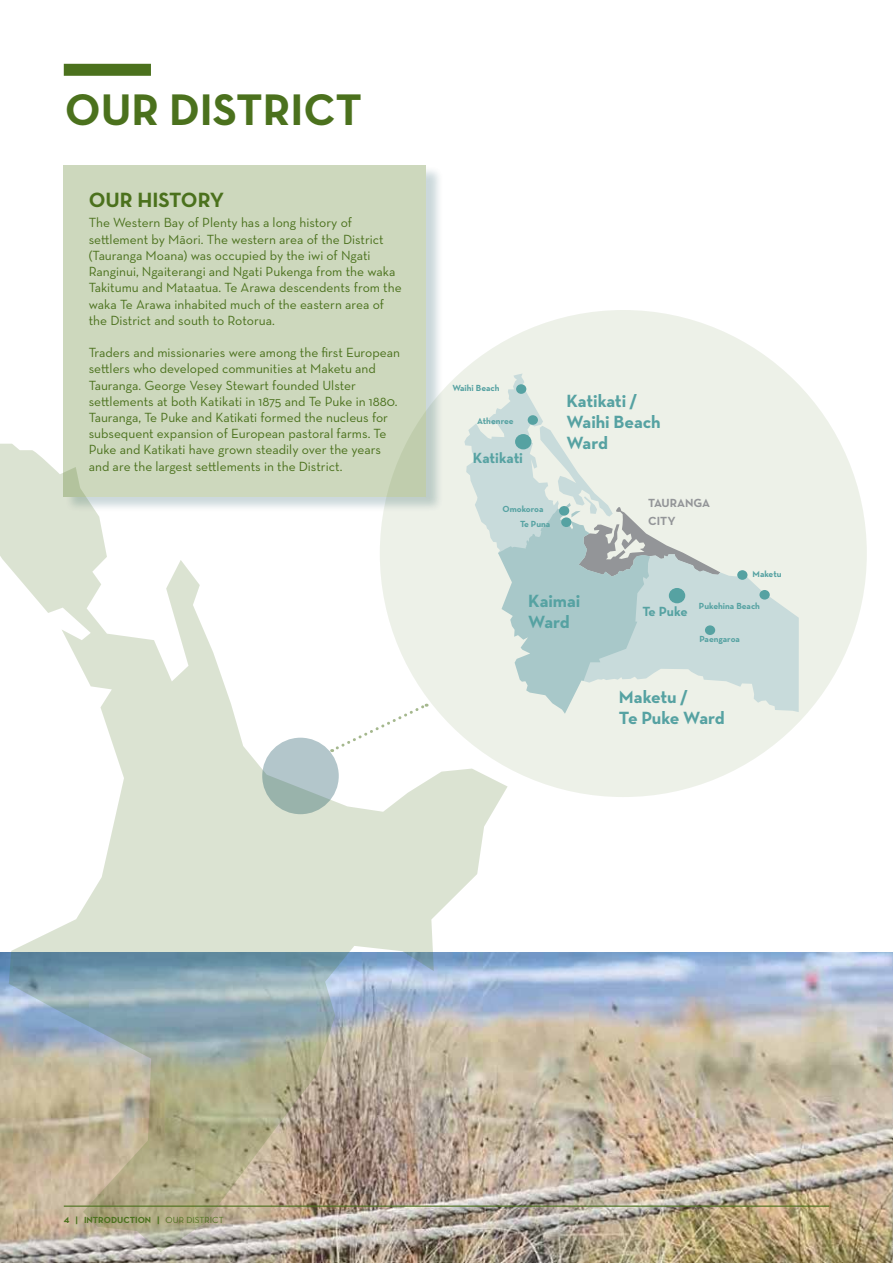
<style>
.page{position:relative;width:893px;height:1263px;background:#fff}
.page>*{position:absolute;margin:0;border:0;box-sizing:border-box;transform-origin:0 0}
.t1{font:700 45px "Neutraface Text";color:#4b711d}
.t2{font:700 21px "Neutraface Text";color:#4b711d}
.t3{font:700 18px/21px "Neutraface Text";letter-spacing:-.01em;color:#56a2a2}
.t4{font:700 15px "Neutraface Text";letter-spacing:-.005em;color:#56a2a2}
.t5{font:13.5px/16.2px "Neutraface Text";color:#4b711d}
.t6{font:700 13.5px "Neutraface Text";letter-spacing:-.015em;color:#56a2a2}
.t7{font:700 12px "Neutraface Text";color:#939598}
.t8{font:700 9px "Neutraface Text";color:#56a2a2}
.t9{font:700 9px "Neutraface Text";color:#4b711d}
.s1{font-weight:400}
</style>
<div class="page">
<img style="left:0;top:953px;width:893px;height:310px">
<div style="left:64px;top:64px;width:87px;height:12px;background:#4b711d"></div>
<hr style="left:64px;top:1205px;width:765px;height:2px;background:#4b711d">
<div style="left:65px;top:165px;width:379px;height:348px;background:#004251;opacity:.28"></div>
<div style="left:63px;top:165px;width:363px;height:331px;background:#cdd8bd"></div>
<div style="left:380px;top:310px;width:487px;height:487px;background:#edf1e8;border-radius:50%"></div>
<svg style="left:0;top:392px;width:508px;height:860px"></svg>
<svg style="left:262px;top:738px;width:77px;height:76px;background:#abc0c1"></svg>
<svg style="left:332px;top:702px;width:95px;height:50px"></svg>
<svg style="left:464px;top:374px;width:335px;height:338px"></svg>
<svg style="left:498px;top:426px;width:222px;height:288px"></svg>
<div style="left:705px;top:625px;width:10px;height:10px;background:#56a2a2;border-radius:50%"></div>
<div style="left:759px;top:590px;width:11px;height:10px;background:#56a2a2;border-radius:50%"></div>
<div style="left:737px;top:570px;width:10px;height:10px;background:#56a2a2;border-radius:50%"></div>
<div style="left:561px;top:517px;width:10px;height:10px;background:#56a2a2;border-radius:50%"></div>
<div style="left:559px;top:506px;width:10px;height:10px;background:#56a2a2;border-radius:50%"></div>
<div style="left:528px;top:415px;width:10px;height:10px;background:#56a2a2;border-radius:50%"></div>
<div style="left:516px;top:384px;width:10px;height:10px;background:#56a2a2;border-radius:50%"></div>
<div style="left:515px;top:434px;width:16px;height:15px;background:#56a2a2;border-radius:50%"></div>
<h1 class="t1" style="left:65px;top:81px;width:299px">OUR DISTRICT</h1>
<h2 class="t2" style="left:89px;top:186px;width:137px">OUR HISTORY</h2>
<p class="t5" style="left:89px;top:215px;width:315px">The Western Bay of Plenty has a long history of settlement by Māori. The western area of the District (Tauranga Moana) was occupied by the iwi of Ngati Ranginui, Ngaiterangi and Ngati Pukenga from the waka Takitumu and Mataatua. Te Arawa descendents from the waka Te Arawa inhabited much of the eastern area of the District and south to Rotorua.</p>
<p class="t5" style="left:89px;top:344px;width:313px">Traders and missionaries were among the first European settlers who developed communities at Maketu and Tauranga. George Vesey Stewart founded Ulster settlements at both Katikati in 1875 and Te Puke in 1880.<br>Tauranga, Te Puke and Katikati formed the nucleus for subsequent expansion of European pastoral farms. Te Puke and Katikati have grown steadily over the years and are the largest settlements in the District.</p>
<p class="t8" style="left:452px;top:383px;width:49px">Waihi Beach</p>
<p class="t8" style="left:477px;top:415px;width:38px">Athenree</p>
<p class="t4" style="left:473px;top:448px;width:52px">Katikati</p>
<p class="t8" style="left:502px;top:503px;width:42px">Omokoroa</p>
<h3 class="t3" style="left:566px;top:390px;width:96px">Katikati /<br>Waihi Beach<br>Ward</h3>
<p class="t7" style="left:648px;top:495px;width:63px">TAURANGA</p>
<p class="t8" style="left:520px;top:518px;width:32px">Te Puna</p>
<p class="t7" style="left:648px;top:513px;width:29px">CITY</p>
<h3 class="t3" style="left:528px;top:590px;width:54px">Kaimai<br>Ward</h3>
<p class="t6" style="left:642px;top:603px;width:47px">Te Puke</p>
<p class="t8" style="left:753px;top:568px;width:30px">Maketu</p>
<p class="t8" style="left:699px;top:600px;width:63px">Pukehina Beach</p>
<p class="t8" style="left:699px;top:633px;width:42px">Paengaroa</p>
<h3 class="t3" style="left:619px;top:686px;width:107px">Maketu /<br>Te Puke Ward</h3>
<p class="t9" style="left:64px;top:1214px;width:161px">4 | INTRODUCTION | <span class="s1">OUR DISTRICT</span></p>
</div>
